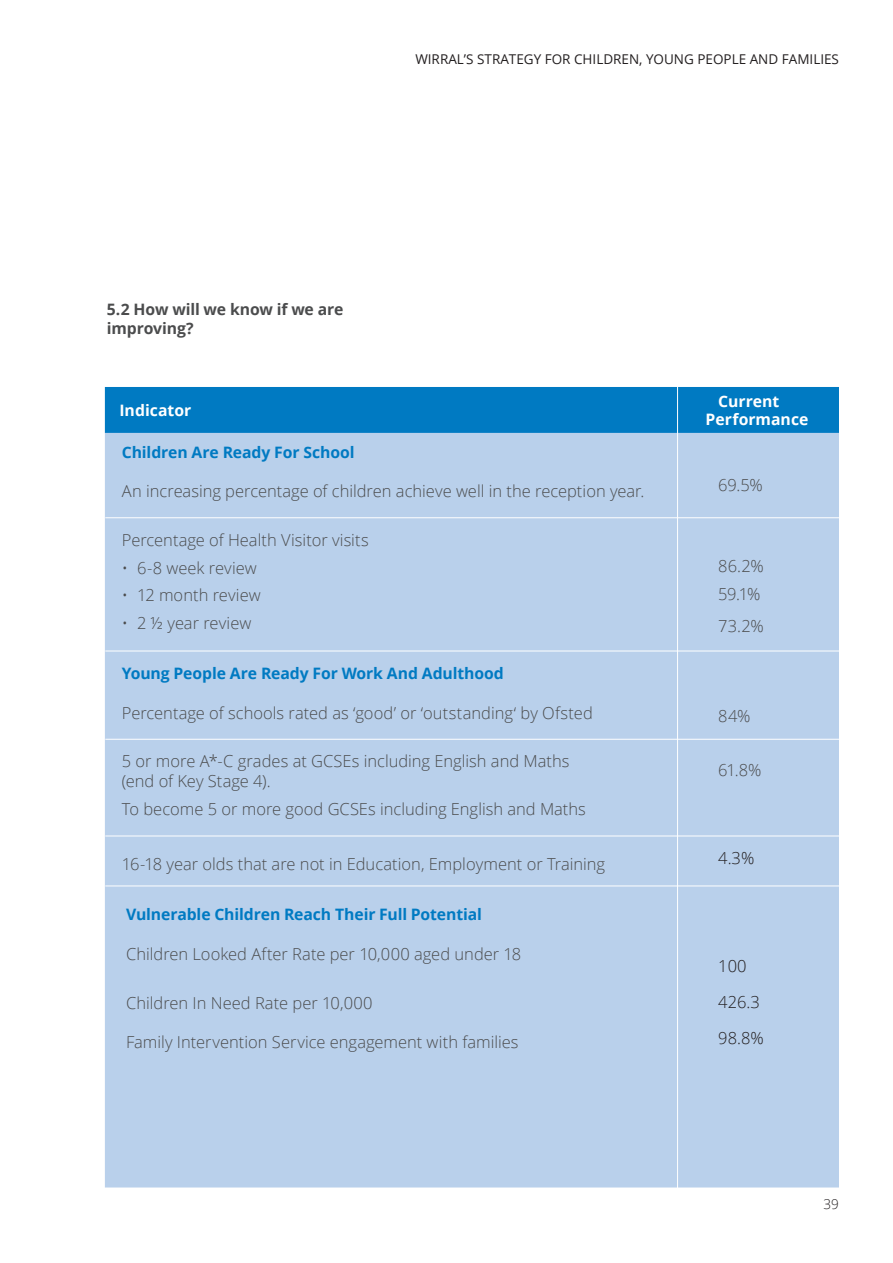
<style>
.page{position:relative;width:893px;height:1263px;background:#fff}
.page>*{position:absolute;margin:0;border:0;box-sizing:border-box;transform-origin:0 0}
.t1{font:300 16.5px/28.5px "Open Sans";color:#4b4c4d}
.t2{font:300 16.5px/36px "Open Sans";color:#231f20}
.t3{font:700 15.75px "Open Sans";letter-spacing:-.005em;color:#007ac2}
.t4{font:700 15.75px/18.9px "Open Sans";letter-spacing:-.01em;color:#4b4c4d}
.t5{font:700 15.75px/18.9px "Open Sans";color:#fff}
.t6{font:13.5px "Open Sans";color:#231f20}
.t7{font:300 13.5px "Open Sans";color:#231f20}
</style>
<div class="page">
<div style="left:105px;top:387px;width:734px;height:46px;background:#007ac2"></div>
<div style="left:105px;top:433px;width:734px;height:754px;background:#b9d0eb"></div>
<div style="left:122px;top:895px;width:594px;height:280px;background:#b9d0eb"></div>
<div style="left:126px;top:1074px;width:595px;height:88px;background:#b9d0eb"></div>
<hr style="left:105px;top:517px;width:740px;height:1px;background:#fff">
<hr style="left:105px;top:651px;width:740px;height:1px;background:#fff">
<hr style="left:677px;top:334px;width:1px;height:875px;background:#fff">
<hr style="left:105px;top:739px;width:740px;height:1px;background:#fff">
<hr style="left:105px;top:885px;width:740px;height:1px;background:#fff">
<hr style="left:105px;top:836px;width:740px;height:1px;background:#fff">
<p class="t6" style="left:415px;top:50px;width:425px">WIRRAL’S STRATEGY FOR CHILDREN, YOUNG PEOPLE AND FAMILIES</p>
<p class="t4" style="left:107px;top:299px;width:238px">5.2 How will we know if we are improving?</p>
<p class="t5" style="left:119px;top:400px;width:73px">Indicator</p>
<p class="t5" style="left:705px;top:391px;width:104px;text-indent:13px">Current<br>Performance</p>
<p class="t3" style="left:122px;top:441px;width:234px">Children Are Ready For School</p>
<p class="t1" style="left:122px;top:477px;width:524px">An increasing percentage of children achieve well in the reception year.</p>
<p class="t1" style="left:718px;top:470px;width:46px">69.5%</p>
<p class="t1" style="left:122px;top:526px;width:249px">Percentage of Health Visitor visits</p>
<p class="t1" style="left:122px;top:553px;width:137px">• 6-8 week review</p>
<p class="t1" style="left:122px;top:580px;width:140px">• 12 month review</p>
<p class="t1" style="left:122px;top:608px;width:131px">• 2 ½ year review</p>
<p class="t1" style="left:718px;top:551px;width:47px">86.2%<br>59.1%</p>
<p class="t1" style="left:718px;top:611px;width:47px">73.2%</p>
<p class="t3" style="left:122px;top:662px;width:383px">Young People Are Ready For Work And Adulthood</p>
<p class="t1" style="left:122px;top:698px;width:472px">Percentage of schools rated as ‘good’ or ‘outstanding‘ by Ofsted</p>
<p class="t1" style="left:718px;top:701px;width:34px">84%</p>
<p class="t1" style="left:122px;top:751px;width:449px;line-height:19.8px">5 or more A*-C grades at GCSEs including English and Maths (end of Key Stage 4).</p>
<p class="t1" style="left:122px;top:795px;width:466px">To become 5 or more good GCSEs including English and Maths</p>
<p class="t1" style="left:718px;top:755px;width:45px">61.8%</p>
<p class="t1" style="left:122px;top:849px;width:485px">16-18 year olds that are not in Education, Employment or Training</p>
<p class="t3" style="left:126px;top:903px;width:357px">Vulnerable Children Reach Their Full Potential</p>
<p class="t1" style="left:126px;top:939px;width:397px">Children Looked After Rate per 10,000 aged under 18</p>
<p class="t1" style="left:126px;top:988px;width:248px">Children In Need Rate per 10,000</p>
<p class="t1" style="left:126px;top:1027px;width:394px">Family Intervention Service engagement with families</p>
<p class="t2" style="left:718px;top:840px;width:38px">4.3%</p>
<p class="t2" style="left:718px;top:948px;width:47px">100<br>426.3<br>98.8%</p>
<p class="t7" style="left:824px;top:1194px;width:17px">39</p>
</div>
